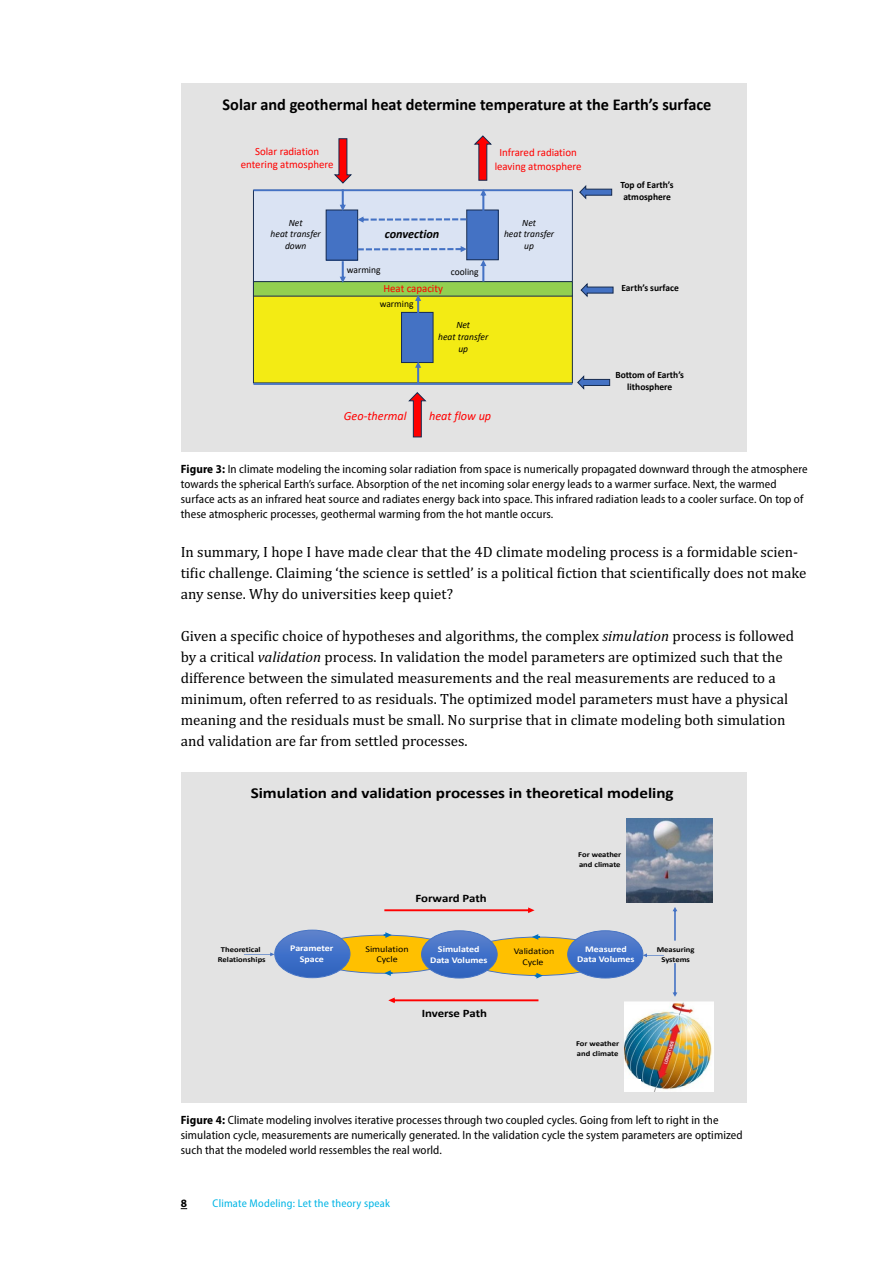
<style>
.page{position:relative;width:893px;height:1263px;background:#fff}
.page>*{position:absolute;margin:0;border:0;box-sizing:border-box;transform-origin:0 0}
.t1{font:700 16.65px "Calibri";color:#000}
.t2{font:700 15.15px "Calibri";color:#000;scale:1.12 1}
.t3{font:15px/21px "Cambria";color:#000}
.t4{font:italic 12.45px "Calibri";color:#f00}
.t5{font:italic 700 12.45px "Calibri";color:#000}
.t6{font:semi-condensed 12px/15px "Myriad Pro";letter-spacing:.01em;color:#000}
.t7{font:700 11.4px "Calibri";letter-spacing:-.01em;color:#000;scale:1.12 1}
.t8{font:semi-condensed 11.25px "Myriad Pro";letter-spacing:.02em;color:#00b5e5}
.t9{font:700 11.25px "Myriad Pro";color:#000}
.t10{font:11.1px/13.2px "Calibri";color:#f00;text-align:center}
.t11{font:700 9.75px/11.7px "Calibri";color:#000}
.t12{font:italic 9.75px/11.7px "Calibri";letter-spacing:.005em;color:#000;text-align:center}
.t13{font:9.75px "Calibri";color:#000}
.t14{font:700 8.85px/10.8px "Calibri";letter-spacing:-.005em;color:#fff;text-align:center;scale:1.12 1}
.t15{font:8.85px/10.8px "Calibri";color:#000;text-align:center;scale:1.12 1}
.t16{font:700 7.65px/9.4px "Calibri";letter-spacing:-.005em;color:#000;text-align:center;scale:1.12 1}
.s1{font-weight:700}
.s2{font-style:italic}
</style>
<div class="page">
<div style="left:181px;top:84px;width:565px;height:368px;background:#e3e3e3"></div>
<div style="left:253px;top:287px;width:320px;height:96px;background:#f3eb14"></div>
<div style="left:253px;top:287px;width:320px;height:96px;border:1px solid #172c51"></div>
<div style="left:253px;top:190px;width:320px;height:96px;background:#dae3f3"></div>
<hr style="left:253px;top:189px;width:319px;height:2px;background:#4472c4">
<hr style="left:253px;top:383px;width:319px;height:2px;background:#4472c4">
<div style="left:253px;top:282px;width:320px;height:14px;background:#92d050"></div>
<div style="left:253px;top:281px;width:320px;height:15px;border:1px solid #172c51"></div>
<svg style="left:579px;top:185px;width:33px;height:15px"></svg>
<svg style="left:580px;top:283px;width:34px;height:15px"></svg>
<svg style="left:577px;top:375px;width:33px;height:15px"></svg>
<div style="left:326px;top:210px;width:32px;height:50px;background:#4472c4"></div>
<div style="left:326px;top:210px;width:32px;height:50px;border:1px solid #172c51"></div>
<svg style="left:340px;top:261px;width:6px;height:22px"></svg>
<div style="left:467px;top:210px;width:31px;height:50px;background:#4472c4"></div>
<div style="left:466px;top:210px;width:33px;height:50px;border:1px solid #172c51"></div>
<svg style="left:480px;top:189px;width:6px;height:22px"></svg>
<svg style="left:480px;top:260px;width:6px;height:22px"></svg>
<svg style="left:474px;top:135px;width:18px;height:46px"></svg>
<svg style="left:408px;top:392px;width:18px;height:46px"></svg>
<div style="left:401px;top:312px;width:32px;height:51px;background:#4472c4"></div>
<div style="left:401px;top:312px;width:32px;height:51px;border:1px solid #172c51"></div>
<svg style="left:415px;top:295px;width:6px;height:19px"></svg>
<svg style="left:415px;top:361px;width:6px;height:22px"></svg>
<svg style="left:358px;top:246px;width:109px;height:6px"></svg>
<svg style="left:334px;top:138px;width:132px;height:85px"></svg>
<div style="left:181px;top:772px;width:565px;height:331px;background:#e3e3e3"></div>
<div style="left:307px;top:935px;width:154px;height:38px;background:#ffc000;border-radius:50%"></div>
<div style="left:307px;top:935px;width:154px;height:38px;border:1px solid #4472c4;border-radius:50%"></div>
<div style="left:463px;top:937px;width:150px;height:38px;background:#ffc000;border-radius:50%"></div>
<div style="left:463px;top:937px;width:150px;height:39px;border:1px solid #4472c4;border-radius:50%"></div>
<svg style="left:422px;top:931px;width:75px;height:47px"></svg>
<div style="left:421px;top:930px;width:76px;height:48px;border:1px solid #4472c4;border-radius:50%"></div>
<svg style="left:568px;top:931px;width:96px;height:47px"></svg>
<svg style="left:244px;top:930px;width:106px;height:48px"></svg>
<svg style="left:384px;top:932px;width:8px;height:6px"></svg>
<svg style="left:535px;top:973px;width:8px;height:5px"></svg>
<svg style="left:532px;top:934px;width:8px;height:6px"></svg>
<svg style="left:384px;top:970px;width:8px;height:6px"></svg>
<svg style="left:384px;top:907px;width:151px;height:6px"></svg>
<svg style="left:388px;top:997px;width:150px;height:6px"></svg>
<img style="left:625px;top:1001px;width:88px;height:90px">
<img style="left:627px;top:819px;width:86px;height:84px">
<svg style="left:673px;top:907px;width:4px;height:34px"></svg>
<svg style="left:673px;top:963px;width:4px;height:34px"></svg>
<div style="left:625px;top:1079px;width:16px;height:12px;background:#fff"></div>
<p class="t1" style="left:223px;top:93px;width:490px">Solar and geothermal heat determine temperature at the Earth’s surface</p>
<p class="t10" style="left:241px;top:144px;width:94px">Solar radiation entering atmosphere</p>
<p class="t10" style="left:495px;top:146px;width:88px">Infrared radiation leaving atmosphere</p>
<p class="t12" style="left:271px;top:216px;width:52px">Net<br>heat transfer down</p>
<p class="t12" style="left:504px;top:216px;width:52px">Net<br>heat transfer up</p>
<p class="t5" style="left:385px;top:225px;width:56px">convection</p>
<p class="t13" style="left:347px;top:263px;width:35px">warming</p>
<p class="t13" style="left:380px;top:297px;width:35px">warming</p>
<p class="t10" style="left:383px;top:282px;width:61px">Heat capacity</p>
<p class="t13" style="left:451px;top:265px;width:29px">cooling</p>
<p class="t12" style="left:438px;top:319px;width:52px">Net<br>heat transfer up</p>
<p class="t4" style="left:344px;top:407px;width:64px">Geo-thermal</p>
<p class="t4" style="left:429px;top:407px;width:64px">heat flow up</p>
<p class="t11" style="left:621px;top:179px;width:55px">Top of Earth’s atmosphere</p>
<p class="t11" style="left:621px;top:282px;width:59px">Earth’s surface</p>
<p class="t11" style="left:615px;top:369px;width:70px;text-align:center">Bottom of Earth’s lithosphere</p>
<p class="t6" style="left:181px;top:461px;width:628px"><span class="s1">Figure 3:</span> In climate modeling the incoming solar radiation from space is numerically propagated downward through the atmosphere towards the spherical Earth’s surface. Absorption of the net incoming solar energy leads to a warmer surface. Next, the warmed surface acts as an infrared heat source and radiates energy back into space. This infrared radiation leads to a cooler surface. On top of these atmospheric processes, geothermal warming from the hot mantle occurs.</p>
<p class="t3" style="left:181px;top:541px;width:627px">In summary, I hope I have made clear that the 4D climate modeling process is a formidable scien&shy;tific challenge. Claiming ‘the science is settled’ is a political fiction that scientifically does not make any sense. Why do universities keep quiet?</p>
<p class="t3" style="left:181px;top:625px;width:615px">Given a specific choice of hypotheses and algorithms, the complex <span class="s2">simulation</span> process is followed by a critical <span class="s2">validation</span> process. In validation the model parameters are optimized such that the difference between the simulated measurements and the real measurements are reduced to a minimum, often referred to as residuals. The optimized model parameters must have a physical meaning and the residuals must be small. No surprise that in climate modeling both simulation and validation are far from settled processes.</p>
<p class="t2" style="left:251px;top:782px;width:379px">Simulation and validation processes in theoretical modeling</p>
<p class="t7" style="left:415px;top:890px;width:65px">Forward Path</p>
<p class="t16" style="left:578px;top:850px;width:40px;text-align:left">For weather and climate</p>
<p class="t16" style="left:218px;top:945px;width:44px">Theoretical<br>Relationships</p>
<p class="t15" style="left:365px;top:943px;width:40px">Simulation<br>Cycle</p>
<p class="t14" style="left:430px;top:943px;width:53px">Simulated<br>Data Volumes</p>
<p class="t14" style="left:577px;top:943px;width:53px">Measured<br>Data Volumes</p>
<p class="t14" style="left:290px;top:943px;width:40px">Parameter<br>Space</p>
<p class="t16" style="left:657px;top:945px;width:35px">Measuring<br>Systems</p>
<p class="t15" style="left:514px;top:946px;width:38px">Validation<br>Cycle</p>
<p class="t7" style="left:422px;top:1005px;width:60px">Inverse Path</p>
<p class="t16" style="left:576px;top:1039px;width:40px;text-align:left">For weather and climate</p>
<p class="t6" style="left:181px;top:1112px;width:563px"><span class="s1">Figure 4:</span> Climate modeling involves iterative processes through two coupled cycles. Going from left to right in the simulation cycle, measurements are numerically generated. In the validation cycle the system parameters are optimized such that the modeled world ressembles the real world.</p>
<p class="t9" style="left:181px;top:1196px;width:8px">8</p>
<p class="t8" style="left:213px;top:1196px;width:179px">Climate Modeling: Let the theory speak</p>
</div>
